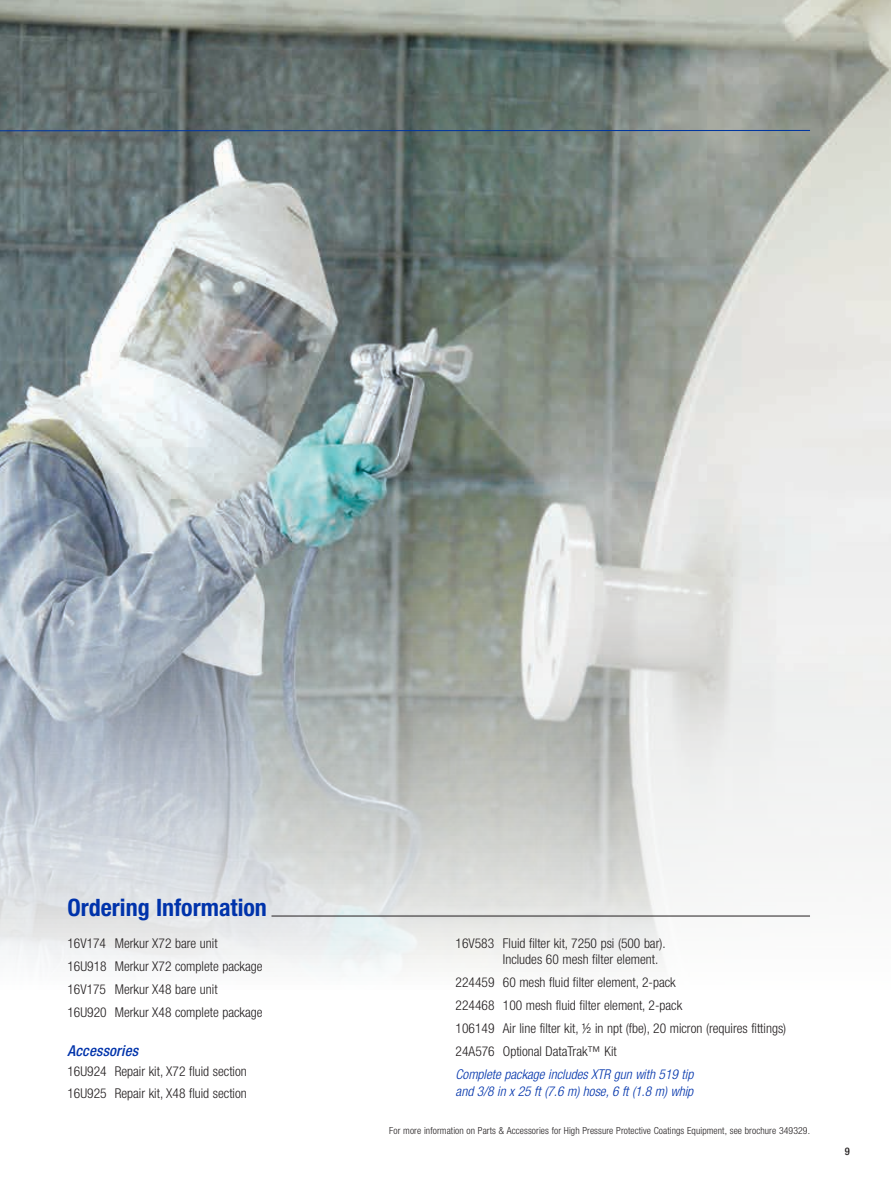
<style>
.page{position:relative;width:891px;height:1188px;background:#fff}
.page>*{position:absolute;margin:0;border:0;box-sizing:border-box;transform-origin:0 0}
.t1{font:700 condensed 24px "Helvetica Neue LT Std";color:#0033ab}
.t2{font:italic 500 condensed 15px "Helvetica Neue LT Std";letter-spacing:.01em;color:#0033ab}
.t3{font:300 condensed 13.5px/23px "Helvetica Neue LT Std";color:#231f20}
.t4{font:italic 300 condensed 13.5px/16.5px "Helvetica Neue LT Std";color:#0033ab}
.t5{font:500 condensed 10.5px "Helvetica Neue LT Std";color:#231f20}
.t6{font:300 condensed 9.75px "Helvetica Neue LT Std";letter-spacing:.01em;color:#231f20}
</style>
<div class="page">
<img style="left:0;top:0;width:891px;height:972px">
<hr style="left:272px;top:916px;width:538px;height:1px;background:#231f20">
<svg style="left:0;top:129px;width:811px;height:3px;background:#476285"></svg>
<h1 class="t1" style="left:68px;top:893px;width:201px">Ordering Information</h1>
<p class="t3" style="left:68px;top:932px;width:197px">16V174 Merkur X72 bare unit<br>16U918 Merkur X72 complete package<br>16V175 Merkur X48 bare unit<br>16U920 Merkur X48 complete package</p>
<p class="t2" style="left:68px;top:1042px;width:72px">Accessories</p>
<p class="t3" style="left:68px;top:1059px;width:181px">16U924 Repair kit, X72 fluid section<br>16U925 Repair kit, X48 fluid section</p>
<p class="t3" style="left:503px;top:935px;width:164px;line-height:16.5px;text-indent:-47px">16V583 Fluid filter kit, 7250 psi (500 bar).<br>Includes 60 mesh filter element.</p>
<p class="t3" style="left:456px;top:971px;width:332px">224459 60 mesh fluid filter element, 2-pack<br>224468 100 mesh fluid filter element, 2-pack<br>106149 Air line filter kit, ½ in npt (fbe), 20 micron (requires fittings)<br>24A576 Optional DataTrak™ Kit</p>
<p class="t4" style="left:456px;top:1067px;width:239px">Complete package includes XTR gun with 519 tip and 3/8 in x 25 ft (7.6 m) hose, 6 ft (1.8 m) whip</p>
<p class="t6" style="left:389px;top:1125px;width:422px">For more information on Parts &amp; Accessories for High Pressure Protective Coatings Equipment, see brochure 349329.</p>
<p class="t5" style="left:845px;top:1145px;width:7px">9</p>
</div>
